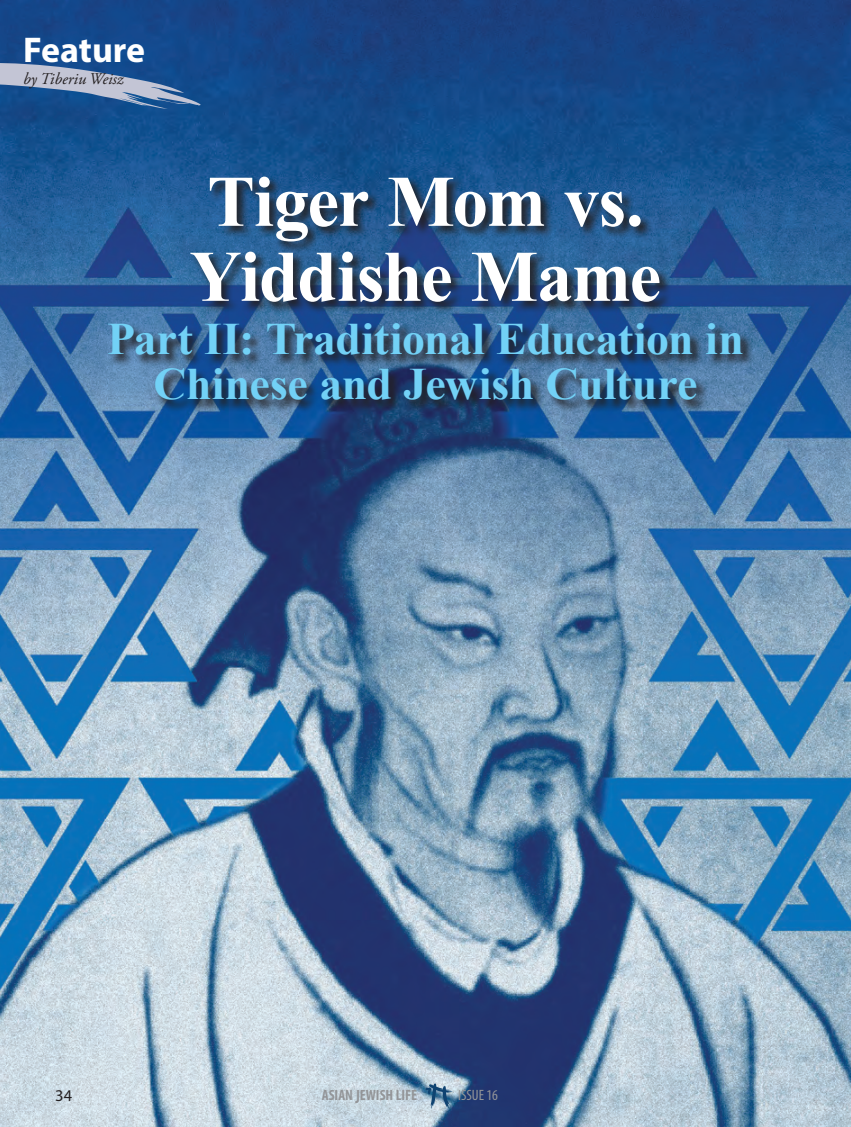
<style>
.page{position:relative;width:851px;height:1127px;background:#fff}
.page>*{position:absolute;margin:0;border:0;box-sizing:border-box;transform-origin:0 0}
.t1{font:700 72.6px/75px "Times New Roman";letter-spacing:-.015em;color:#fff}
.t2{font:700 45px/45px "Times New Roman";letter-spacing:-.01em;color:#72d1f6;text-align:center}
.t3{font:700 35.85px "Myriad Pro";letter-spacing:-.005em;color:#fff}
.t4{font:italic 16.5px "Adobe Garamond Pro";color:#231f20}
.t5{font:16.5px "Myriad Pro";color:#231f20}
.t6{font:700 condensed 15px "Myriad Pro";color:#939598}
.t7{font:condensed 15px "Myriad Pro";color:#939598}
.s1{font-size:19.35px}
</style>
<div class="page">
<img style="left:0;top:0;width:850px;height:1127px">
<div style="left:107px;top:175px;width:648px;height:238px;background:#231f20;opacity:.85"></div>
<svg style="left:425px;top:1083px;width:27px;height:25px"></svg>
<svg style="left:0;top:62px;width:203px;height:47px;background:#577ba9"></svg>
<p class="t3" style="left:23px;top:26px;width:123px">Feature</p>
<p class="t4" style="left:23px;top:69px;width:102px">by Tiberiu Weisz</p>
<h1 class="t1" style="left:190px;top:162px;width:473px">Tiger Mom vs.<br>Yiddishe Mame</h1>
<p class="t2" style="left:107px;top:316px;width:638px">Part II: Traditional Education in<br>Chinese and Jewish Culture</p>
<p class="t5" style="left:55px;top:1085px;width:18px">34</p>
<p class="t6" style="left:322px;top:1086px;width:97px">ASIAN <span class="s1">J</span>EWISH LIFE</p>
<p class="t7" style="left:458px;top:1086px;width:41px">ISSUE 16</p>
</div>
